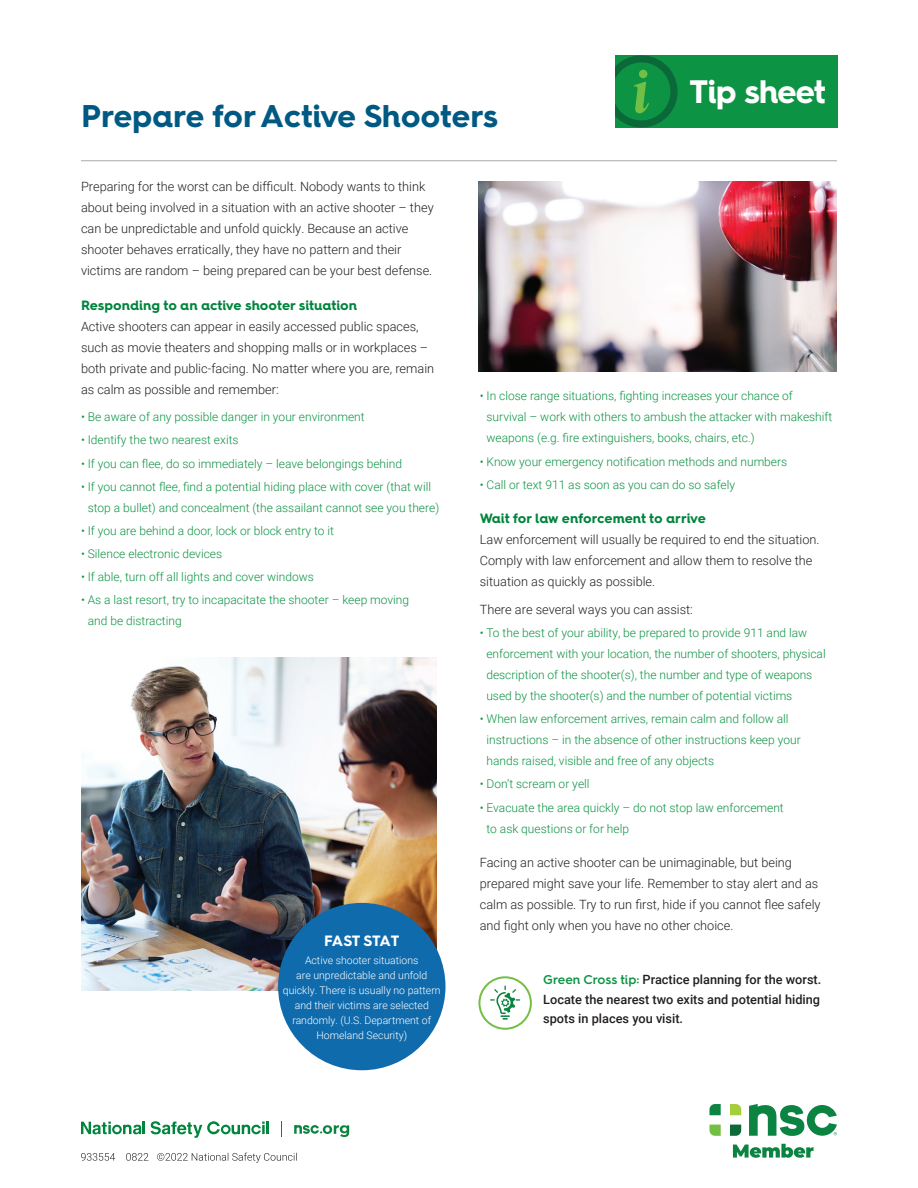
<style>
.page{position:relative;width:918px;height:1188px;background:#fff}
.page>*{position:absolute;margin:0;border:0;box-sizing:border-box;transform-origin:0 0}
.t1{font:700 32.55px "Hurme Geometric Sans 4";letter-spacing:-.04em;color:#fff}
.t2{font:700 31.5px "Hurme Geometric Sans 4";letter-spacing:-.01em;color:#005982}
.t3{font:700 15px "Hurme Geometric Sans 4";letter-spacing:-.015em;color:#fff}
.t4{font:700 13.5px "Hurme Geometric Sans 4";letter-spacing:-.005em;color:#00843d}
.t5{font:300 12.75px/21px "Roboto";color:#231f20}
.t6{font:500 12.75px/19.5px "Roboto";color:#231f20;text-align:justify}
.t7{font:300 12px/21px "Roboto";color:#0d9344}
.t8{font:300 10.5px/15px "Roboto";color:#fff;text-align:center}
.s1{font-family:"Hurme Geometric Sans 4";font-weight:600;color:#0d9344}
</style>
<div class="page">
<svg style="left:709px;top:1104px;width:12px;height:11px"></svg>
<svg style="left:709px;top:1125px;width:12px;height:11px"></svg>
<svg style="left:730px;top:1104px;width:11px;height:11px"></svg>
<svg style="left:730px;top:1125px;width:11px;height:11px"></svg>
<svg style="left:749px;top:1104px;width:88px;height:32px"></svg>
<svg style="left:733px;top:1144px;width:81px;height:14px"></svg>
<svg style="left:151px;top:1121px;width:118px;height:17px"></svg>
<svg style="left:81px;top:1122px;width:64px;height:12px"></svg>
<svg style="left:294px;top:1125px;width:55px;height:12px"></svg>
<svg style="left:281px;top:1121px;width:1px;height:16px"></svg>
<hr style="left:81px;top:160px;width:756px;height:1px;background:#a8a9ad">
<div style="left:615px;top:55px;width:223px;height:73px;background:#0d9344"></div>
<svg style="left:615px;top:55px;width:63px;height:73px"></svg>
<div style="left:639px;top:70px;width:8px;height:8px;background:#71bf44;border-radius:50%"></div>
<img style="left:478px;top:181px;width:359px;height:191px">
<img style="left:81px;top:657px;width:355px;height:334px">
<svg style="left:479px;top:977px;width:52px;height:52px"></svg>
<div style="left:478px;top:976px;width:54px;height:54px;border:2px solid #73bf44;border-radius:50%"></div>
<svg style="left:490px;top:985px;width:30px;height:35px"></svg>
<div style="left:278px;top:903px;width:167px;height:167px;background:#106bad;border-radius:50%"></div>
<svg style="left:81px;top:1153px;width:216px;height:10px"></svg>
<p class="t2" style="left:81px;top:94px;width:419px">Prepare for Active Shooters</p>
<p class="t1" style="left:690px;top:69px;width:138px">Tip sheet</p>
<p class="t5" style="left:81px;top:175px;width:354px">Preparing for the worst can be difficult. Nobody wants to think about being involved in a situation with an active shooter – they can be unpredictable and unfold quickly. Because an active shooter behaves erratically, they have no pattern and their victims are random – being prepared can be your best defense.</p>
<p class="t4" style="left:81px;top:295px;width:278px">Responding to an active shooter situation</p>
<p class="t5" style="left:81px;top:315px;width:355px">Active shooters can appear in easily accessed public spaces, such as movie theaters and shopping malls or in workplaces – both private and public-facing. No matter where you are, remain as calm as possible and remember:</p>
<p class="t7" style="left:81px;top:406px;width:285px">• Be aware of any possible danger in your environment</p>
<p class="t7" style="left:81px;top:429px;width:159px">• Identify the two nearest exits</p>
<p class="t7" style="left:81px;top:452px;width:323px">• If you can flee, do so immediately – leave belongings behind</p>
<p class="t7" style="left:88px;top:476px;width:353px;text-indent:-7px">• If you cannot flee, find a potential hiding place with cover (that will stop a bullet) and concealment (the assailant cannot see you there)</p>
<p class="t7" style="left:81px;top:520px;width:254px">• If you are behind a door, lock or block entry to it</p>
<p class="t7" style="left:81px;top:543px;width:143px">• Silence electronic devices</p>
<p class="t7" style="left:81px;top:566px;width:235px">• If able, turn off all lights and cover windows</p>
<p class="t7" style="left:88px;top:589px;width:323px;text-indent:-7px">• As a last resort, try to incapacitate the shooter – keep moving and be distracting</p>
<p class="t3" style="left:324px;top:930px;width:77px">FAST STAT</p>
<p class="t8" style="left:283px;top:953px;width:159px">Active shooter situations<br>are unpredictable and unfold quickly. There is usually no pattern and their victims are selected randomly. (U.S. Department of<br>Homeland Security)</p>
<p class="t7" style="left:487px;top:385px;width:347px;text-indent:-7px">• In close range situations, fighting increases your chance of survival – work with others to ambush the attacker with makeshift weapons (e.g. fire extinguishers, books, chairs, etc.)</p>
<p class="t7" style="left:480px;top:450px;width:309px">• Know your emergency notification methods and numbers</p>
<p class="t7" style="left:480px;top:474px;width:257px">• Call or text 911 as soon as you can do so safely</p>
<p class="t4" style="left:480px;top:509px;width:228px">Wait for law enforcement to arrive</p>
<p class="t5" style="left:480px;top:529px;width:341px">Law enforcement will usually be required to end the situation.<br>Comply with law enforcement and allow them to resolve the situation as quickly as possible.</p>
<p class="t5" style="left:480px;top:599px;width:215px">There are several ways you can assist:</p>
<p class="t7" style="left:486px;top:622px;width:341px;text-indent:-7px">• To the best of your ability, be prepared to provide 911 and law enforcement with your location, the number of shooters, physical description of the shooter(s), the number and type of weapons used by the shooter(s) and the number of potential victims</p>
<p class="t7" style="left:487px;top:708px;width:316px;text-indent:-7px">• When law enforcement arrives, remain calm and follow all instructions – in the absence of other instructions keep your hands raised, visible and free of any objects</p>
<p class="t7" style="left:480px;top:773px;width:111px">• Don’t scream or yell</p>
<p class="t7" style="left:487px;top:796px;width:299px;text-indent:-7px">• Evacuate the area quickly – do not stop law enforcement to ask questions or for help</p>
<p class="t5" style="left:480px;top:852px;width:342px">Facing an active shooter can be unimaginable, but being prepared might save your life. Remember to stay alert and as calm as possible. Try to run first, hide if you cannot flee safely and fight only when you have no other choice.</p>
<p class="t6" style="left:543px;top:970px;width:280px"><span class="s1">Green Cross tip:</span> Practice planning for the worst.<br>Locate the nearest two exits and potential hiding spots in places you visit.</p>
</div>
